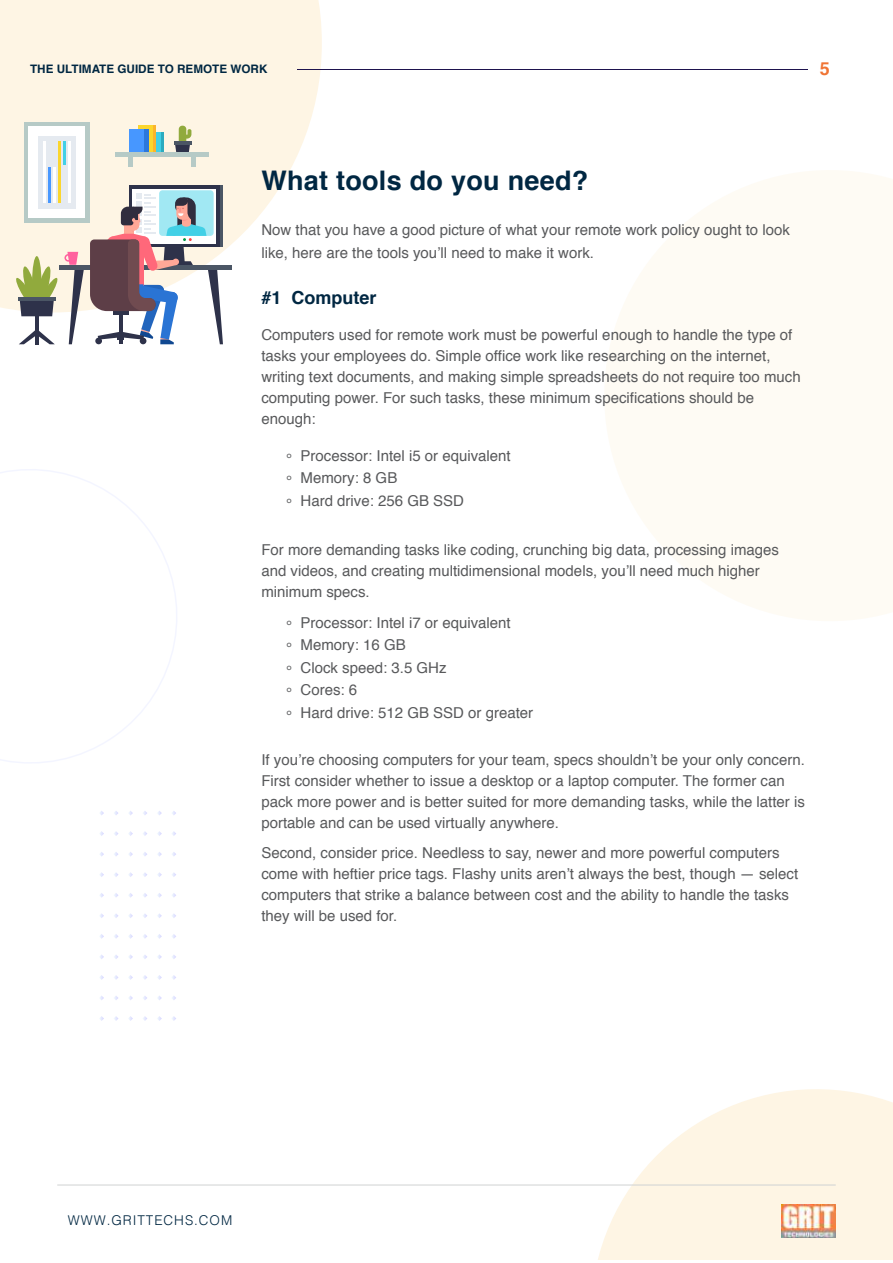
<style>
.page{position:relative;width:893px;height:1263px;background:#fff}
.page>*{position:absolute;margin:0;border:0;box-sizing:border-box;transform-origin:0 0}
.t1{font:700 27px "Helvetica";letter-spacing:.01em;color:#002742}
.t2{font:700 18px "Helvetica";color:#002742}
.t3{font:700 18px "Helvetica";color:#f07434}
.t4{font:15px/21px "Helvetica";color:#58595b}
.t5{font:300 13.5px "Helvetica";letter-spacing:.07em;color:#002742}
.t6{font:700 11.7px "Helvetica";color:#002742}
</style>
<div class="page">
<svg style="left:0;top:469px;width:177px;height:294px"></svg>
<svg style="left:0;top:0;width:322px;height:311px;fill:#fef5e4"></svg>
<svg style="left:559px;top:1089px;width:334px;height:171px;fill:#fef5e4"></svg>
<svg style="left:605px;top:170px;width:288px;height:451px;fill:#fefbf4"></svg>
<svg style="left:158px;top:996px;width:4px;height:4px"></svg>
<svg style="left:143px;top:996px;width:4px;height:4px"></svg>
<svg style="left:129px;top:996px;width:4px;height:4px"></svg>
<svg style="left:114px;top:996px;width:4px;height:4px"></svg>
<svg style="left:100px;top:996px;width:4px;height:4px"></svg>
<svg style="left:172px;top:996px;width:4px;height:4px"></svg>
<svg style="left:157px;top:975px;width:5px;height:5px"></svg>
<svg style="left:143px;top:975px;width:4px;height:5px"></svg>
<svg style="left:128px;top:975px;width:5px;height:5px"></svg>
<svg style="left:114px;top:975px;width:4px;height:5px"></svg>
<svg style="left:100px;top:975px;width:4px;height:5px"></svg>
<svg style="left:172px;top:975px;width:4px;height:5px"></svg>
<svg style="left:157px;top:955px;width:5px;height:4px"></svg>
<svg style="left:143px;top:955px;width:4px;height:4px"></svg>
<svg style="left:129px;top:955px;width:4px;height:4px"></svg>
<svg style="left:114px;top:955px;width:4px;height:4px"></svg>
<svg style="left:100px;top:955px;width:4px;height:4px"></svg>
<svg style="left:172px;top:955px;width:4px;height:4px"></svg>
<svg style="left:157px;top:934px;width:5px;height:5px"></svg>
<svg style="left:143px;top:934px;width:4px;height:4px"></svg>
<svg style="left:129px;top:934px;width:4px;height:5px"></svg>
<svg style="left:114px;top:934px;width:4px;height:4px"></svg>
<svg style="left:100px;top:934px;width:4px;height:5px"></svg>
<svg style="left:172px;top:934px;width:4px;height:5px"></svg>
<svg style="left:157px;top:913px;width:5px;height:5px"></svg>
<svg style="left:143px;top:914px;width:4px;height:4px"></svg>
<svg style="left:129px;top:913px;width:4px;height:5px"></svg>
<svg style="left:114px;top:914px;width:4px;height:4px"></svg>
<svg style="left:100px;top:913px;width:4px;height:5px"></svg>
<svg style="left:172px;top:914px;width:4px;height:4px"></svg>
<svg style="left:157px;top:893px;width:5px;height:5px"></svg>
<svg style="left:143px;top:893px;width:4px;height:4px"></svg>
<svg style="left:129px;top:893px;width:4px;height:5px"></svg>
<svg style="left:114px;top:893px;width:4px;height:4px"></svg>
<svg style="left:100px;top:893px;width:4px;height:5px"></svg>
<svg style="left:172px;top:893px;width:4px;height:4px"></svg>
<svg style="left:157px;top:872px;width:5px;height:5px"></svg>
<svg style="left:143px;top:873px;width:4px;height:4px"></svg>
<svg style="left:129px;top:872px;width:4px;height:5px"></svg>
<svg style="left:114px;top:873px;width:4px;height:4px"></svg>
<svg style="left:100px;top:872px;width:4px;height:5px"></svg>
<svg style="left:172px;top:873px;width:4px;height:4px"></svg>
<svg style="left:157px;top:852px;width:5px;height:4px"></svg>
<svg style="left:143px;top:852px;width:4px;height:4px"></svg>
<svg style="left:129px;top:852px;width:4px;height:4px"></svg>
<svg style="left:114px;top:852px;width:4px;height:4px"></svg>
<svg style="left:100px;top:852px;width:4px;height:4px"></svg>
<svg style="left:172px;top:852px;width:4px;height:4px"></svg>
<svg style="left:157px;top:831px;width:5px;height:5px"></svg>
<svg style="left:143px;top:832px;width:4px;height:4px"></svg>
<svg style="left:128px;top:831px;width:5px;height:5px"></svg>
<svg style="left:114px;top:831px;width:4px;height:5px"></svg>
<svg style="left:100px;top:831px;width:4px;height:5px"></svg>
<svg style="left:172px;top:831px;width:4px;height:5px"></svg>
<svg style="left:157px;top:1016px;width:5px;height:5px"></svg>
<svg style="left:143px;top:1016px;width:4px;height:5px"></svg>
<svg style="left:128px;top:1016px;width:5px;height:5px"></svg>
<svg style="left:114px;top:1016px;width:4px;height:5px"></svg>
<svg style="left:100px;top:1016px;width:4px;height:5px"></svg>
<svg style="left:172px;top:1016px;width:4px;height:5px"></svg>
<svg style="left:158px;top:811px;width:4px;height:4px"></svg>
<svg style="left:143px;top:811px;width:4px;height:4px"></svg>
<svg style="left:129px;top:811px;width:4px;height:4px"></svg>
<svg style="left:114px;top:811px;width:4px;height:4px"></svg>
<svg style="left:100px;top:811px;width:4px;height:4px"></svg>
<svg style="left:172px;top:811px;width:4px;height:4px"></svg>
<hr style="left:57px;top:1185px;width:779px;height:1px;background:#d0d2d3">
<svg style="left:219px;top:185px;width:4px;height:8px"></svg>
<div style="left:129px;top:185px;width:90px;height:62px;background:#2e324a"></div>
<div style="left:132px;top:189px;width:84px;height:54px;background:#fff"></div>
<div style="left:159px;top:190px;width:55px;height:46px;background:#a1e8f3;border-radius:3px"></div>
<hr style="left:59px;top:265px;width:173px;height:4px;background:#4b5665">
<svg style="left:90px;top:193px;width:133px;height:151px"></svg>
<svg style="left:15px;top:252px;width:69px;height:92px"></svg>
<svg style="left:160px;top:132px;width:4px;height:20px"></svg>
<div style="left:146px;top:132px;width:14px;height:21px;background:#42d0e6"></div>
<div style="left:143px;top:125px;width:13px;height:28px;background:#fbb42d"></div>
<div style="left:138px;top:125px;width:15px;height:28px;background:#fbd62d"></div>
<div style="left:134px;top:129px;width:15px;height:24px;background:#2c78db"></div>
<div style="left:129px;top:129px;width:15px;height:24px;background:#4797ff"></div>
<svg style="left:175px;top:124px;width:16px;height:28px"></svg>
<hr style="left:174px;top:141px;width:17px;height:3px;background:#4b5665">
<div style="left:128px;top:155px;width:5px;height:12px;background:#b6cac6"></div>
<div style="left:191px;top:155px;width:5px;height:12px;background:#b6cac6"></div>
<div style="left:115px;top:152px;width:94px;height:5px;background:#b6cac6"></div>
<div style="left:24px;top:122px;width:66px;height:101px;background:#b6cac6"></div>
<div style="left:29px;top:127px;width:56px;height:91px;background:#fff"></div>
<div style="left:38px;top:136px;width:38px;height:73px;background:#e5eaf0"></div>
<hr style="left:63px;top:141px;width:3px;height:23px;background:#42d0e6">
<hr style="left:58px;top:141px;width:3px;height:62px;background:#fbd62d">
<hr style="left:53px;top:168px;width:3px;height:35px;background:#fff">
<hr style="left:68px;top:141px;width:2px;height:62px;background:#fff">
<hr style="left:48px;top:168px;width:3px;height:35px;background:#4797ff">
<hr style="left:44px;top:141px;width:2px;height:62px;background:#fff">
<img style="left:781px;top:1204px;width:55px;height:33px">
<hr style="left:297px;top:70px;width:511px;height:1px;background:#1e134e">
<p class="t6" style="left:30px;top:60px;width:239px">THE ULTIMATE GUIDE TO REMOTE WORK</p>
<p class="t3" style="left:820px;top:54px;width:12px">5</p>
<h1 class="t1" style="left:261px;top:159px;width:328px">What tools do you need?</h1>
<p class="t4" style="left:261px;top:219px;width:530px;line-height:22.5px">Now that you have a good picture of what your remote work policy ought to look like, here are the tools you’ll need to make it work.</p>
<p class="t2" style="left:261px;top:283px;width:117px">#1 Computer</p>
<p class="t4" style="left:261px;top:325px;width:541px">Computers used for remote work must be powerful enough to handle the type of tasks your employees do. Simple office work like researching on the internet, writing text documents, and making simple spreadsheets do not require too much computing power. For such tasks, these minimum specifications should be enough:</p>
<p class="t4" style="left:286px;top:445px;width:226px;line-height:22.5px">° Processor: Intel i5 or equivalent ° Memory: 8 GB<br>° Hard drive: 256 GB SSD</p>
<p class="t4" style="left:261px;top:540px;width:519px">For more demanding tasks like coding, crunching big data, processing images and videos, and creating multidimensional models, you’ll need much higher minimum specs.</p>
<p class="t4" style="left:286px;top:612px;width:248px;line-height:22.5px">° Processor: Intel i7 or equivalent<br>° Memory: 16 GB<br>° Clock speed: 3.5 GHz<br>° Cores: 6<br>° Hard drive: 512 GB SSD or greater</p>
<p class="t4" style="left:261px;top:750px;width:545px">If you’re choosing computers for your team, specs shouldn’t be your only concern.<br>First consider whether to issue a desktop or a laptop computer. The former can pack more power and is better suited for more demanding tasks, while the latter is portable and can be used virtually anywhere.</p>
<p class="t4" style="left:261px;top:843px;width:538px">Second, consider price. Needless to say, newer and more powerful computers come with heftier price tags. Flashy units aren’t always the best, though — select computers that strike a balance between cost and the ability to handle the tasks they will be used for.</p>
<p class="t5" style="left:68px;top:1209px;width:166px">WWW.GRITTECHS.COM</p>
</div>
